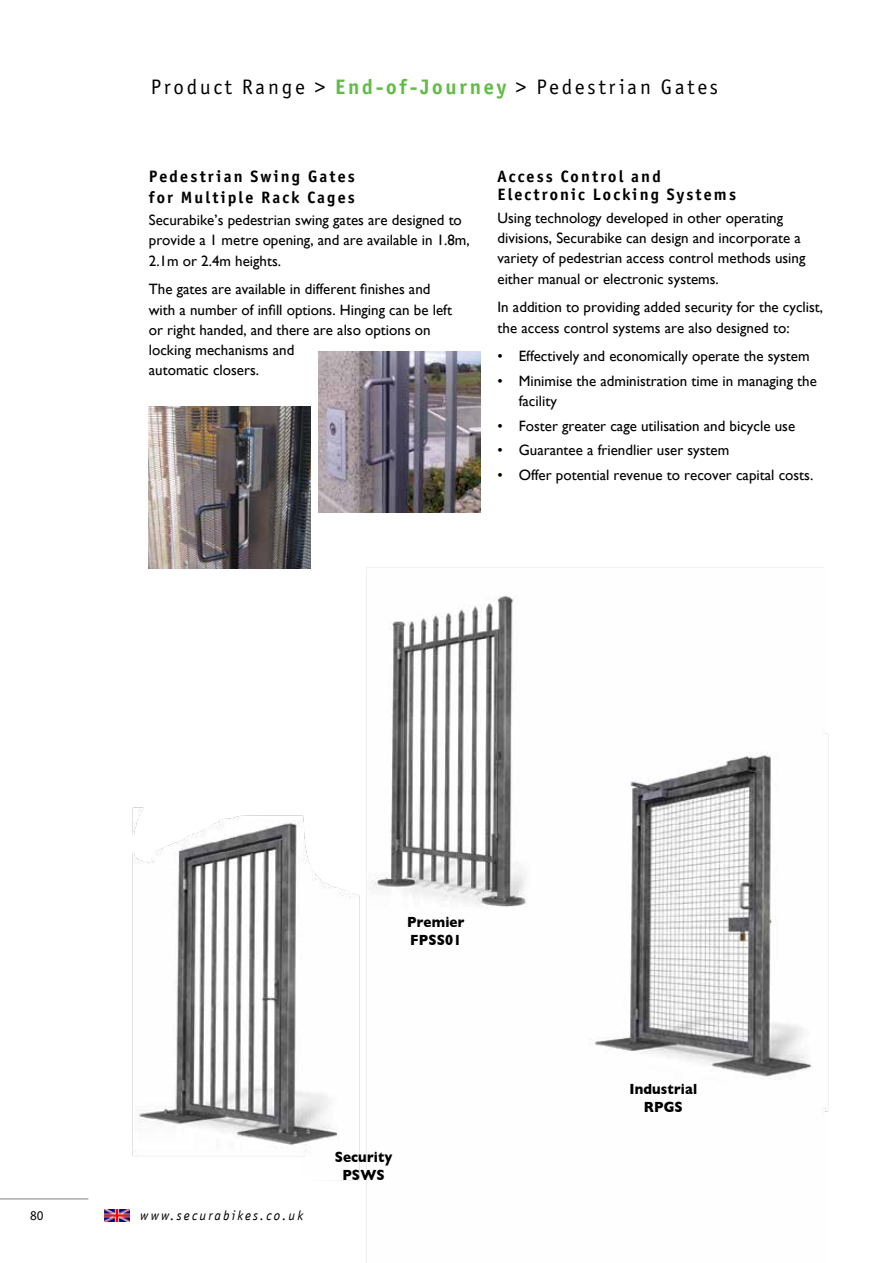
<style>
.page{position:relative;width:893px;height:1263px;background:#fff}
.page>*{position:absolute;margin:0;border:0;box-sizing:border-box;transform-origin:0 0}
.t1{font:21px "Officina Sans ITC Std";letter-spacing:.135em;color:#000}
.t2{font:700 16.5px/18px "Officina Sans ITC Std";letter-spacing:.135em;color:#000}
.t3{font:15px/20.2px "Gill Sans";color:#000}
.t4{font:700 15px/18px "Gill Sans";letter-spacing:.01em;color:#000;text-align:center;scale:.9 1}
.t5{font:italic 13.5px "Officina Sans LT";letter-spacing:.16em;color:#000}
.t6{font:13.5px "Officina Sans ITC Std";color:#000}
.s1{font-weight:700;color:#62bb46}
</style>
<div class="page">
<hr style="left:0;top:1198px;width:88px;height:1px;background:#808285">
<img style="left:9px;top:467px;width:820px;height:796px">
<img style="left:149px;top:406px;width:161px;height:162px">
<img style="left:319px;top:351px;width:161px;height:162px">
<h1 class="t1" style="left:151px;top:75px;width:569px">Product Range &gt; <span class="s1">End-of-Journey</span> &gt; Pedestrian Gates</h1>
<p class="t2" style="left:149px;top:166px;width:208px;line-height:20.2px">Pedestrian Swing Gates for Multiple Rack Cages</p>
<p class="t3" style="left:149px;top:210px;width:322px">Securabike’s pedestrian swing gates are designed to provide a 1 metre opening, and are available in 1.8m,<br>2.1m or 2.4m heights.</p>
<p class="t3" style="left:149px;top:279px;width:305px">The gates are available in different finishes and with a number of infill options. Hinging can be left or right handed, and there are also options on locking mechanisms and<br>automatic closers.</p>
<p class="t2" style="left:497px;top:168px;width:240px">Access Control and<br>Electronic Locking Systems</p>
<p class="t3" style="left:497px;top:207px;width:309px">Using technology developed in other operating divisions, Securabike can design and incorporate a variety of pedestrian access control methods using either manual or electronic systems.</p>
<p class="t3" style="left:497px;top:297px;width:327px">In addition to providing added security for the cyclist, the access control systems are also designed to:</p>
<p class="t3" style="left:497px;top:346px;width:314px">• Effectively and economically operate the system</p>
<p class="t3" style="left:519px;top:370px;width:300px;text-indent:-21px">• Minimise the administration time in managing the facility</p>
<p class="t3" style="left:497px;top:415px;width:299px">• Foster greater cage utilisation and bicycle use</p>
<p class="t3" style="left:497px;top:440px;width:233px">• Guarantee a friendlier user system</p>
<p class="t3" style="left:497px;top:464px;width:317px">• Offer potential revenue to recover capital costs.</p>
<p class="t4" style="left:407px;top:913px;width:65px;text-align:left">Premier<br>FPSS01</p>
<p class="t6" style="left:30px;top:1207px;width:15px">80</p>
<p class="t5" style="left:140px;top:1207px;width:164px">www.securabikes.co.uk</p>
<p class="t4" style="left:335px;top:1148px;width:66px">Security<br>PSWS</p>
<p class="t4" style="left:629px;top:1080px;width:77px">Industrial<br>RPGS</p>
</div>
